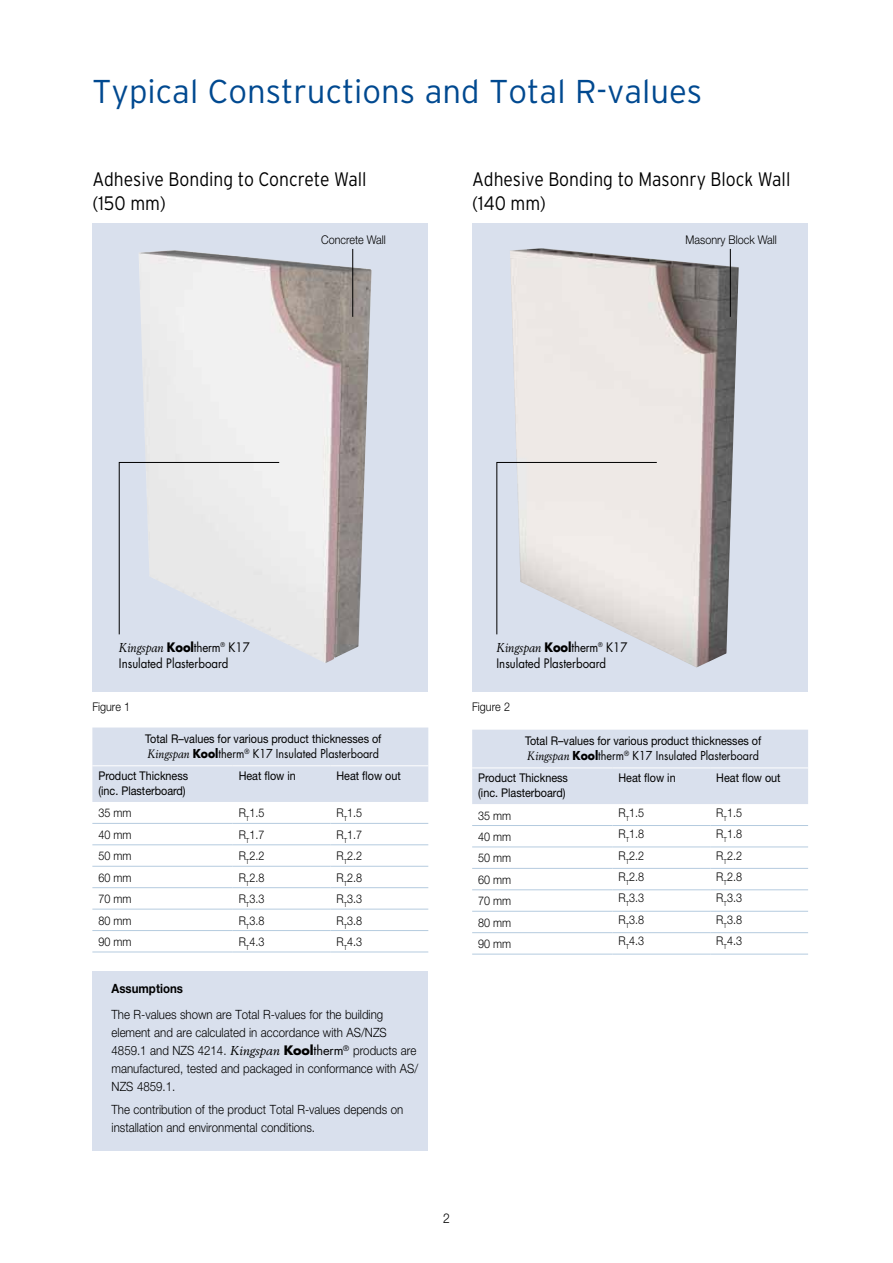
<style>
.page{position:relative;width:893px;height:1263px;background:#fff}
.page>*{position:absolute;margin:0;border:0;box-sizing:border-box;transform-origin:0 0}
.t1{font:300 33px "Interstate";color:#004990}
.t2{font:300 19.5px/24px "Interstate";color:#000;scale:.9 1}
.t3{font:300 13.5px "Helvetica Neue";color:#000;scale:.9 1}
.t4{font:300 12.75px/18px "Helvetica Neue";color:#000;scale:.9 1}
.t5{font:italic 12.75px "Berling";color:#000;scale:.9 1}
.t6{font:12.75px "Futura";color:#000;scale:.9 1}
.t7{font:700 12.75px "Helvetica Neue";color:#000;scale:.9 1}
.t8{font:300 12px "Helvetica Neue";color:#000;scale:.9 1}
.t9{font:12px/15px "Helvetica Neue";color:#000;scale:.9 1}
.t10{font:12px "Futura";color:#000;scale:.9 1}
.s1{font-family:"Futura";font-weight:700;font-style:normal}
.s2{font-family:"Futura";font-style:normal}
.s3{font-family:"Berling";font-style:italic}
.s4{font-weight:700}
.s5{font-family:"Berling";font-weight:400;font-style:italic}
.s6{font-family:"Futura";font-weight:700}
.s7{font-family:"Futura";font-weight:400}
</style>
<div class="page">
<div style="left:92px;top:727px;width:336px;height:75px;background:#d9e0ed"></div>
<hr style="left:92px;top:823px;width:141px;height:1px;background:#b5cbdf">
<hr style="left:233px;top:823px;width:97px;height:1px;background:#b5cbdf">
<hr style="left:330px;top:823px;width:98px;height:1px;background:#b5cbdf">
<hr style="left:92px;top:844px;width:141px;height:1px;background:#b5cbdf">
<hr style="left:233px;top:844px;width:97px;height:1px;background:#b5cbdf">
<hr style="left:330px;top:844px;width:98px;height:1px;background:#b5cbdf">
<hr style="left:92px;top:866px;width:141px;height:1px;background:#b5cbdf">
<hr style="left:233px;top:866px;width:97px;height:1px;background:#b5cbdf">
<hr style="left:330px;top:866px;width:98px;height:1px;background:#b5cbdf">
<hr style="left:92px;top:887px;width:141px;height:1px;background:#b5cbdf">
<hr style="left:233px;top:887px;width:97px;height:1px;background:#b5cbdf">
<hr style="left:330px;top:887px;width:98px;height:1px;background:#b5cbdf">
<hr style="left:92px;top:909px;width:141px;height:1px;background:#b5cbdf">
<hr style="left:233px;top:909px;width:97px;height:1px;background:#b5cbdf">
<hr style="left:330px;top:909px;width:98px;height:1px;background:#b5cbdf">
<hr style="left:92px;top:930px;width:141px;height:1px;background:#b5cbdf">
<hr style="left:233px;top:930px;width:97px;height:1px;background:#b5cbdf">
<hr style="left:330px;top:930px;width:98px;height:1px;background:#b5cbdf">
<hr style="left:92px;top:951px;width:141px;height:1px;background:#b5cbdf">
<hr style="left:233px;top:951px;width:97px;height:1px;background:#b5cbdf">
<hr style="left:330px;top:951px;width:98px;height:1px;background:#b5cbdf">
<hr style="left:92px;top:765px;width:141px;height:1px;background:#fff">
<hr style="left:233px;top:765px;width:97px;height:1px;background:#fff">
<hr style="left:330px;top:765px;width:98px;height:1px;background:#fff">
<div style="left:472px;top:730px;width:336px;height:74px;background:#d9e0ed"></div>
<hr style="left:472px;top:825px;width:140px;height:1px;background:#b5cbdf">
<hr style="left:612px;top:825px;width:98px;height:1px;background:#b5cbdf">
<hr style="left:710px;top:825px;width:98px;height:1px;background:#b5cbdf">
<hr style="left:472px;top:846px;width:140px;height:1px;background:#b5cbdf">
<hr style="left:612px;top:846px;width:98px;height:1px;background:#b5cbdf">
<hr style="left:710px;top:846px;width:98px;height:1px;background:#b5cbdf">
<hr style="left:472px;top:868px;width:140px;height:1px;background:#b5cbdf">
<hr style="left:612px;top:868px;width:98px;height:1px;background:#b5cbdf">
<hr style="left:710px;top:868px;width:98px;height:1px;background:#b5cbdf">
<hr style="left:472px;top:889px;width:140px;height:1px;background:#b5cbdf">
<hr style="left:612px;top:889px;width:98px;height:1px;background:#b5cbdf">
<hr style="left:710px;top:889px;width:98px;height:1px;background:#b5cbdf">
<hr style="left:472px;top:911px;width:140px;height:1px;background:#b5cbdf">
<hr style="left:612px;top:911px;width:98px;height:1px;background:#b5cbdf">
<hr style="left:710px;top:911px;width:98px;height:1px;background:#b5cbdf">
<hr style="left:472px;top:932px;width:140px;height:1px;background:#b5cbdf">
<hr style="left:612px;top:932px;width:98px;height:1px;background:#b5cbdf">
<hr style="left:710px;top:932px;width:98px;height:1px;background:#b5cbdf">
<hr style="left:472px;top:954px;width:140px;height:1px;background:#b5cbdf">
<hr style="left:612px;top:954px;width:98px;height:1px;background:#b5cbdf">
<hr style="left:710px;top:954px;width:98px;height:1px;background:#b5cbdf">
<hr style="left:472px;top:767px;width:140px;height:1px;background:#fff">
<hr style="left:612px;top:767px;width:98px;height:1px;background:#fff">
<hr style="left:710px;top:767px;width:98px;height:1px;background:#fff">
<div style="left:92px;top:971px;width:336px;height:180px;background:#d9e0ed"></div>
<div style="left:92px;top:223px;width:336px;height:469px;background:#d9e0ed"></div>
<img style="left:139px;top:250px;width:233px;height:413px">
<hr style="left:352px;top:249px;width:1px;height:68px;background:#000">
<svg style="left:119px;top:462px;width:161px;height:173px"></svg>
<div style="left:472px;top:223px;width:335px;height:469px;background:#d9e0ed"></div>
<img style="left:510px;top:248px;width:229px;height:419px">
<hr style="left:730px;top:249px;width:1px;height:68px;background:#000">
<svg style="left:496px;top:462px;width:161px;height:173px"></svg>
<h1 class="t1" style="left:92px;top:73px;width:612px">Typical Constructions and Total R-values</h1>
<h2 class="t2" style="left:92px;top:167px;width:306px">Adhesive Bonding to Concrete Wall (150 mm)</h2>
<p class="t8" style="left:321px;top:233px;width:73px">Concrete Wall</p>
<h2 class="t2" style="left:472px;top:167px;width:355px">Adhesive Bonding to Masonry Block Wall (140 mm)</h2>
<p class="t8" style="left:685px;top:233px;width:103px">Masonry Block Wall</p>
<p class="t5" style="left:119px;top:640px;width:147px">Kingspan <span class="s1">Kool</span><span class="s2">therm</span><sup>®</sup> <span class="s2">K17</span></p>
<p class="t6" style="left:119px;top:655px;width:123px">Insulated Plasterboard</p>
<p class="t8" style="left:92px;top:700px;width:44px">Figure 1</p>
<p class="t9" style="left:145px;top:731px;width:264px">Total R–values for various product thicknesses of</p>
<p class="t10" style="left:148px;top:745px;width:259px"><span class="s3">Kingspan</span> <span class="s4">Kool</span>therm<sup>®</sup> K17 Insulated Plasterboard</p>
<p class="t9" style="left:98px;top:767px;width:101px">Product Thickness (inc. Plasterboard)</p>
<p class="t9" style="left:239px;top:767px;width:65px">Heat flow in</p>
<p class="t9" style="left:336px;top:767px;width:73px">Heat flow out</p>
<p class="t8" style="left:98px;top:806px;width:38px">35 mm</p>
<p class="t8" style="left:239px;top:806px;width:30px">R<sub>T</sub>1.5</p>
<p class="t8" style="left:336px;top:806px;width:30px">R<sub>T</sub>1.5</p>
<p class="t8" style="left:98px;top:827px;width:38px">40 mm</p>
<p class="t8" style="left:239px;top:827px;width:30px">R<sub>T</sub>1.7</p>
<p class="t8" style="left:336px;top:827px;width:30px">R<sub>T</sub>1.7</p>
<p class="t8" style="left:98px;top:849px;width:38px">50 mm</p>
<p class="t8" style="left:239px;top:849px;width:30px">R<sub>T</sub>2.2</p>
<p class="t8" style="left:336px;top:849px;width:30px">R<sub>T</sub>2.2</p>
<p class="t8" style="left:98px;top:870px;width:38px">60 mm</p>
<p class="t8" style="left:239px;top:870px;width:30px">R<sub>T</sub>2.8</p>
<p class="t8" style="left:336px;top:870px;width:30px">R<sub>T</sub>2.8</p>
<p class="t8" style="left:98px;top:891px;width:38px">70 mm</p>
<p class="t8" style="left:239px;top:891px;width:30px">R<sub>T</sub>3.3</p>
<p class="t8" style="left:336px;top:891px;width:30px">R<sub>T</sub>3.3</p>
<p class="t8" style="left:98px;top:913px;width:38px">80 mm</p>
<p class="t8" style="left:239px;top:913px;width:30px">R<sub>T</sub>3.8</p>
<p class="t8" style="left:336px;top:913px;width:30px">R<sub>T</sub>3.8</p>
<p class="t8" style="left:98px;top:934px;width:38px">90 mm</p>
<p class="t8" style="left:239px;top:934px;width:30px">R<sub>T</sub>4.3</p>
<p class="t8" style="left:336px;top:934px;width:30px">R<sub>T</sub>4.3</p>
<p class="t7" style="left:112px;top:980px;width:81px">Assumptions</p>
<p class="t4" style="left:112px;top:1006px;width:342px">The R-values shown are Total R-values for the building element and are calculated in accordance with AS/NZS 4859.1 and NZS 4214. <span class="s5">Kingspan</span> <span class="s6">Kool</span><span class="s7">therm</span><sup>®</sup> products are manufactured, tested and packaged in conformance with AS/ NZS 4859.1.</p>
<p class="t4" style="left:112px;top:1100px;width:326px">The contribution of the product Total R-values depends on installation and environmental conditions.</p>
<p class="t5" style="left:497px;top:640px;width:147px">Kingspan <span class="s1">Kool</span><span class="s2">therm</span><sup>®</sup> <span class="s2">K17</span></p>
<p class="t6" style="left:497px;top:655px;width:123px">Insulated Plasterboard</p>
<p class="t8" style="left:472px;top:700px;width:44px">Figure 2</p>
<p class="t9" style="left:525px;top:733px;width:264px">Total R–values for various product thicknesses of</p>
<p class="t10" style="left:527px;top:747px;width:259px"><span class="s3">Kingspan</span> <span class="s4">Kool</span>therm<sup>®</sup> K17 Insulated Plasterboard</p>
<p class="t9" style="left:478px;top:770px;width:101px">Product Thickness (inc. Plasterboard)</p>
<p class="t9" style="left:618px;top:770px;width:65px">Heat flow in</p>
<p class="t9" style="left:716px;top:770px;width:73px">Heat flow out</p>
<p class="t8" style="left:478px;top:808px;width:38px">35 mm</p>
<p class="t8" style="left:618px;top:805px;width:30px">R<sub>T</sub>1.5</p>
<p class="t8" style="left:716px;top:805px;width:30px">R<sub>T</sub>1.5</p>
<p class="t8" style="left:478px;top:829px;width:38px">40 mm</p>
<p class="t8" style="left:618px;top:826px;width:30px">R<sub>T</sub>1.8</p>
<p class="t8" style="left:716px;top:826px;width:30px">R<sub>T</sub>1.8</p>
<p class="t8" style="left:478px;top:851px;width:38px">50 mm</p>
<p class="t8" style="left:618px;top:848px;width:30px">R<sub>T</sub>2.2</p>
<p class="t8" style="left:716px;top:848px;width:30px">R<sub>T</sub>2.2</p>
<p class="t8" style="left:478px;top:872px;width:38px">60 mm</p>
<p class="t8" style="left:618px;top:869px;width:30px">R<sub>T</sub>2.8</p>
<p class="t8" style="left:716px;top:869px;width:30px">R<sub>T</sub>2.8</p>
<p class="t8" style="left:478px;top:894px;width:38px">70 mm</p>
<p class="t8" style="left:618px;top:891px;width:30px">R<sub>T</sub>3.3</p>
<p class="t8" style="left:716px;top:891px;width:30px">R<sub>T</sub>3.3</p>
<p class="t8" style="left:478px;top:915px;width:38px">80 mm</p>
<p class="t8" style="left:618px;top:912px;width:30px">R<sub>T</sub>3.8</p>
<p class="t8" style="left:716px;top:912px;width:30px">R<sub>T</sub>3.8</p>
<p class="t8" style="left:478px;top:936px;width:38px">90 mm</p>
<p class="t8" style="left:618px;top:934px;width:30px">R<sub>T</sub>4.3</p>
<p class="t8" style="left:716px;top:934px;width:30px">R<sub>T</sub>4.3</p>
<p class="t3" style="left:443px;top:1209px;width:9px">2</p>
</div>
